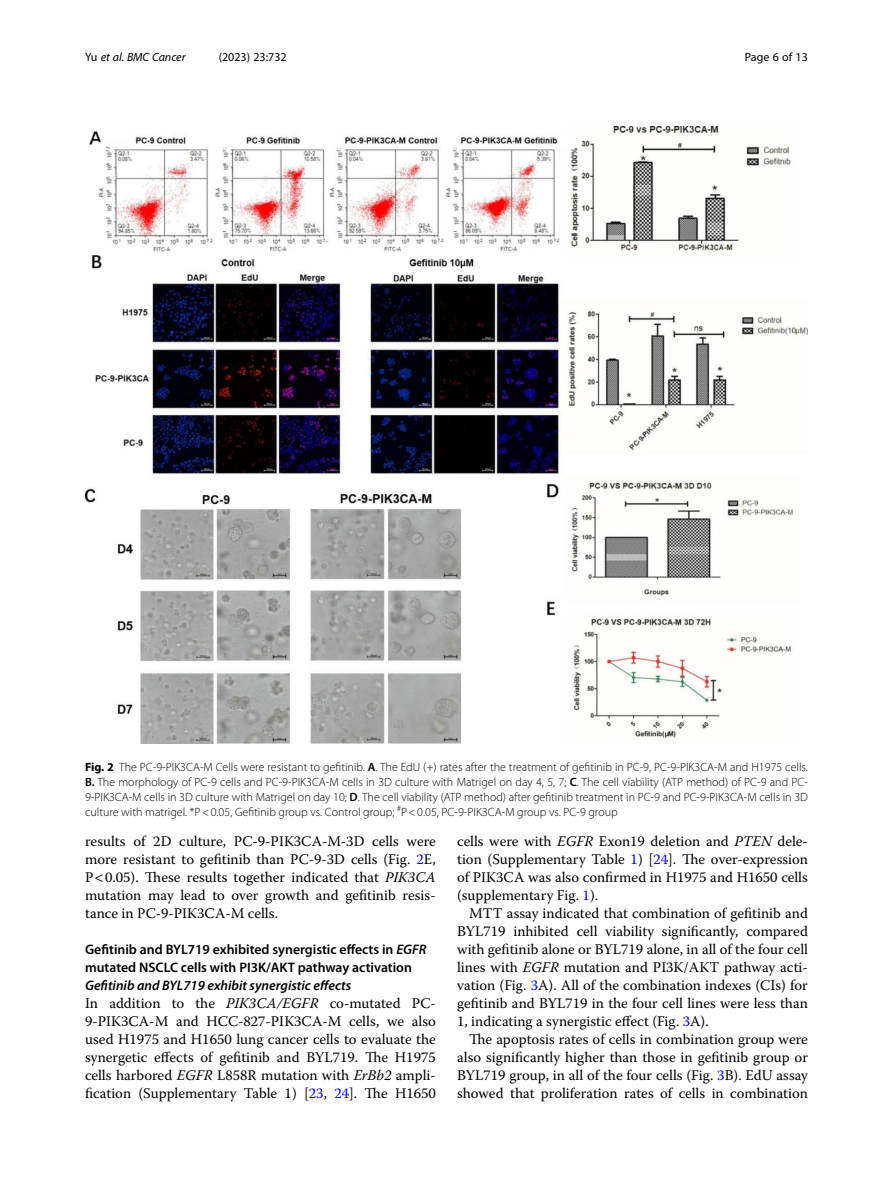
<style>
.page{position:relative;width:893px;height:1191px;background:#fff}
.page>*{position:absolute;margin:0;border:0;box-sizing:border-box;transform-origin:0 0}
.Body_Text_Indent{font:14.7px/18px "Warnock Pro";color:#000;text-align:justify}
.Body_Text{font:14.7px/18px "Warnock Pro";color:#000;text-align:justify}
.Head_2{font:600 13.8px/18px "Myriad Pro";color:#000}
.Head_3_after_2{font:italic 600 13.8px "Myriad Pro";color:#000}
.Figure_Caption{font:300 12px/15px "Myriad Pro";color:#000;text-align:justify}
.t1{font:12px "Myriad Pro";color:#000}
.t2{font:italic 12px "Myriad Pro";color:#000}
.s1{font-style:normal}
.s2{font-weight:700}
.s3{font-weight:600}
.s4{color:#00f}
.s5{font-style:italic}
</style>
<div class="page">
<img style="left:85px;top:126px;width:723px;height:617px">
<p class="t2" style="left:85px;top:50px;width:102px"><span class="s1">Yu</span> et al. BMC Cancer</p>
<p class="t1" style="left:219px;top:50px;width:70px">(2023) 23:732</p>
<p class="t1" style="left:745px;top:50px;width:65px">Page 6 of 13</p>
<p class="Figure_Caption" style="left:85px;top:759px;width:724px"><span class="s2">Fig. 2</span> The PC-9-PIK3CA-M Cells were resistant to gefitinib. <span class="s3">A</span>. The EdU (+) rates after the treatment of gefitinib in PC-9, PC-9-PIK3CA-M and H1975 cells.<br><span class="s3">B.</span> The morphology of PC-9 cells and PC-9-PIK3CA-M cells in 3D culture with Matrigel on day 4, 5, 7; <span class="s3">C</span>. The cell viability (ATP method) of PC-9 and PC-9-PIK3CA-M cells in 3D culture with Matrigel on day 10; <span class="s3">D</span>. The cell viability (ATP method) after gefitinib treatment in PC-9 and PC-9-PIK3CA-M cells in 3D culture with matrigel. *P&lt;0.05, Gefitinib group vs. Control group; <sup>#</sup>P&lt;0.05, PC-9-PIK3CA-M group vs. PC-9 group</p>
<p class="Body_Text_Indent" style="left:85px;top:832px;width:352px">results of 2D culture, PC-9-PIK3CA-M-3D cells were more resistant to gefitinib than PC-9-3D cells (Fig. <span class="s4">2</span>E, P 0.05). These results together indicated that <span class="s5">PIK3CA </span>mutation may lead to over growth and gefitinib resis&shy;tance in PC-9-PIK3CA-M cells.</p>
<p class="Head_2" style="left:85px;top:940px;width:343px">Gefitinib and BYL719 exhibited synergistic effects in <span class="s5">EGFR </span>mutated NSCLC cells with PI3K/AKT pathway activation</p>
<p class="Head_3_after_2" style="left:85px;top:977px;width:268px">Gefitinib and BYL719 exhibit synergistic effects</p>
<p class="Body_Text" style="left:85px;top:994px;width:352px">In addition to the <span class="s5">PIK3CA/EGFR</span> co-mutated PC-9-PIK3CA-M and HCC-827-PIK3CA-M cells, we also used H1975 and H1650 lung cancer cells to evaluate the synergetic effects of gefitinib and BYL719. The H1975 cells harbored <span class="s5">EGFR</span> L858R mutation with <span class="s5">ErBb2</span> ampli&shy;fication (Supplementary Table 1) [<span class="s4">23</span>, <span class="s4">24</span>]. The H1650</p>
<p class="Body_Text" style="left:457px;top:832px;width:352px">cells were with <span class="s5">EGFR</span> Exon19 deletion and <span class="s5">PTEN</span> dele&shy;tion (Supplementary Table <span class="s4">1</span>) [<span class="s4">24</span>]. The over-expression of PIK3CA was also confirmed in H1975 and H1650 cells (supplementary Fig. <span class="s4">1</span>).</p>
<p class="Body_Text_Indent" style="left:457px;top:904px;width:352px;text-indent:12px">MTT assay indicated that combination of gefitinib and BYL719 inhibited cell viability significantly, compared with gefitinib alone or BYL719 alone, in all of the four cell lines with <span class="s5">EGFR</span> mutation and PI3K/AKT pathway acti&shy;vation (Fig. <span class="s4">3</span>A). All of the combination indexes (CIs) for gefitinib and BYL719 in the four cell lines were less than 1, indicating a synergistic effect (Fig. <span class="s4">3</span>A).</p>
<p class="Body_Text_Indent" style="left:457px;top:1030px;width:352px;text-indent:12px">The apoptosis rates of cells in combination group were also significantly higher than those in gefitinib group or BYL719 group, in all of the four cells (Fig. <span class="s4">3</span>B). EdU assay showed that proliferation rates of cells in combination</p>
</div>
